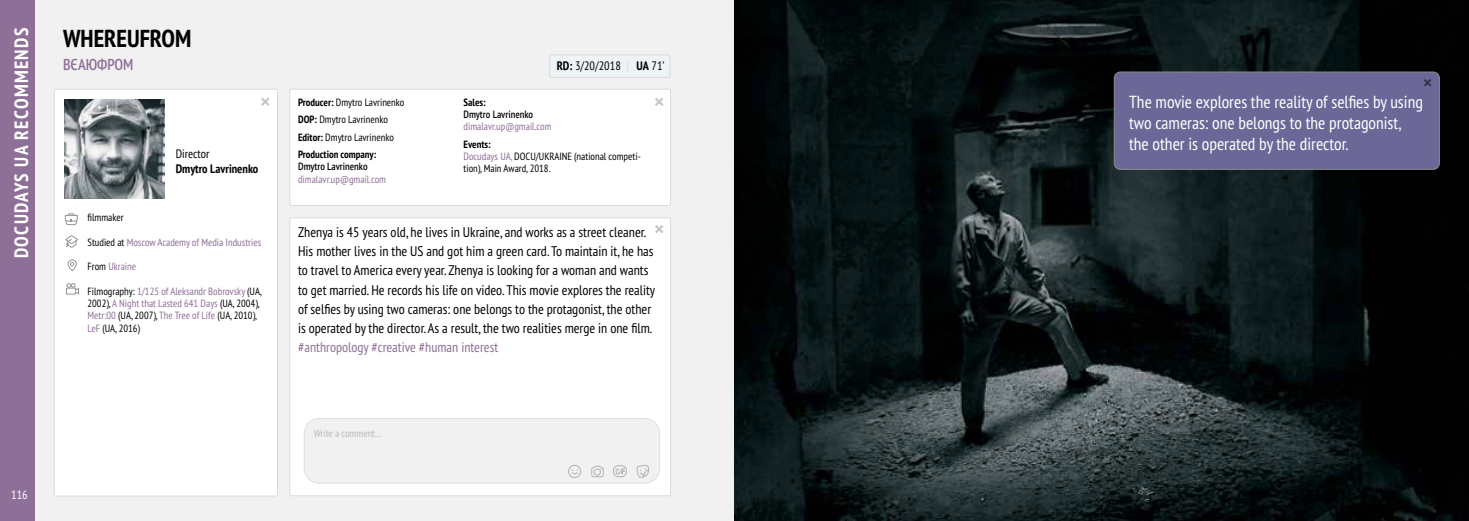
<style>
.page{position:relative;width:1469px;height:521px;background:#fff}
.page>*{position:absolute;margin:0;border:0;box-sizing:border-box;transform-origin:0 0}
.t1{font:700 condensed 24.5px "PT Sans Pro";color:#000}
.t2{font:700 condensed 19.25px "PT Sans Pro";letter-spacing:.07em;color:#fff}
.t3{font:condensed 17.5px/21px "PT Sans Pro";color:#fff}
.t4{font:600 condensed 15.75px "PT Sans Pro";color:#8e6f98}
.t5{font:condensed 14px/19.2px "PT Sans Pro";color:#000}
.t6{font:condensed 14px "PT Sans Pro";color:#8e6f98}
.t7{font:condensed 12.25px "PT Sans Pro";color:#000}
.t8{font:700 condensed 12.25px "PT Sans Pro";color:#000}
.t9{font:condensed 12.25px "PT Sans Pro";color:#fff}
.t10{font:condensed 10.5px/12.2px "PT Sans Pro";color:#8e6f98}
.t11{font:condensed 10.5px/17.5px "PT Sans Pro";color:#000}
.t12{font:600 condensed 10.5px "PT Sans Pro";color:#000}
.t13{font:condensed 10.5px "PT Sans Pro";color:#b8babc}
.t14{font:700 condensed 10.5px "PT Sans Pro";color:#000}
.s1{color:#000}
.s2{font-weight:700}
.s3{color:#8e6f98}
</style>
<div class="page">
<div style="left:28px;top:0;width:706px;height:521px;background:#f1f1f2"></div>
<div style="left:54px;top:89px;width:223px;height:407px;background:#fff;border-radius:2px"></div>
<div style="left:54px;top:89px;width:224px;height:407px;border:1px solid #dadbdc;border-radius:2px"></div>
<div style="left:290px;top:89px;width:380px;height:116px;background:#fff;border-radius:2px"></div>
<div style="left:289px;top:89px;width:382px;height:117px;border:1px solid #dadbdc;border-radius:2px"></div>
<div style="left:290px;top:218px;width:380px;height:278px;background:#fff;border-radius:2px"></div>
<div style="left:289px;top:217px;width:382px;height:279px;border:1px solid #dadbdc;border-radius:2px"></div>
<div style="left:0;top:0;width:35px;height:521px;background:#8e6f98"></div>
<svg style="left:261px;top:97px;width:8px;height:9px"></svg>
<svg style="left:655px;top:97px;width:8px;height:9px"></svg>
<svg style="left:655px;top:225px;width:8px;height:8px"></svg>
<div style="left:550px;top:55px;width:120px;height:22px;background:#eef3f6;border-radius:2px"></div>
<div style="left:549px;top:54px;width:121px;height:24px;border:1px solid #dadbdc;border-radius:2px"></div>
<div style="left:66px;top:217px;width:11px;height:8px;border:1px solid #939598;border-radius:2px"></div>
<svg style="left:64px;top:213px;width:14px;height:9px"></svg>
<svg style="left:66px;top:283px;width:13px;height:12px"></svg>
<svg style="left:67px;top:260px;width:10px;height:11px"></svg>
<svg style="left:65px;top:236px;width:13px;height:11px"></svg>
<img style="left:65px;top:99px;width:99px;height:99px">
<img style="left:734px;top:0;width:734px;height:521px">
<div style="left:1114px;top:72px;width:325px;height:97px;background:#6b6897;border-radius:6px"></div>
<div style="left:1113px;top:72px;width:326px;height:98px;border:1px solid #8a8c8e;border-radius:6px"></div>
<svg style="left:1424px;top:79px;width:7px;height:8px"></svg>
<div style="left:304px;top:418px;width:355px;height:65px;background:#f1f1f2;border-radius:15px"></div>
<div style="left:304px;top:418px;width:356px;height:66px;border:1px solid #dedfe0;border-radius:15px"></div>
<div style="left:568px;top:465px;width:13px;height:13px;border:1px solid #afb1b4;border-radius:50%"></div>
<svg style="left:571px;top:469px;width:8px;height:6px"></svg>
<svg style="left:591px;top:465px;width:58px;height:13px"></svg>
<h2 class="t2" style="left:9px;top:258px;width:232px;rotate:-90deg">DOCUDAYS UA RECOMMENDS</h2>
<h1 class="t1" style="left:63px;top:22px;width:130px">WHEREUFROM</h1>
<p class="t4" style="left:63px;top:54px;width:72px">ВЄАЮФРОМ</p>
<p class="t7" style="left:176px;top:146px;width:35px">Director</p>
<p class="t8" style="left:176px;top:161px;width:84px">Dmytro Lavrinenko</p>
<p class="t11" style="left:88px;top:208px;width:38px">filmmaker</p>
<p class="t10" style="left:88px;top:236px;width:175px"><span class="s1">Studied at</span> Moscow Academy of Media Industries</p>
<p class="t10" style="left:88px;top:260px;width:50px"><span class="s1">From</span> Ukraine</p>
<p class="t10" style="left:88px;top:285px;width:176px"><span class="s1">Filmography:</span> 1/125 of Aleksandr Bobrovsky <span class="s1">(UA, 2002),</span> A Night that Lasted 641 Days <span class="s1">(UA, 2004), </span>Metr:00 <span class="s1">(UA, 2007),</span> The Tree of Life <span class="s1">(UA, 2010), </span>LeF <span class="s1">(UA, 2016)</span></p>
<p class="t9" style="left:11px;top:486px;width:18px">116</p>
<p class="t11" style="left:298px;top:93px;width:108px"><span class="s2">Producer:</span> Dmytro Lavrinenko<br><span class="s2">DOP:</span> Dmytro Lavrinenko<br><span class="s2">Editor:</span> Dmytro Lavrinenko<br><span class="s2">Production company:</span></p>
<p class="t12" style="left:298px;top:160px;width:71px">Dmytro Lavrinenko</p>
<p class="t10" style="left:298px;top:173px;width:89px">dimalavr.up@gmail.com</p>
<p class="t7" style="left:556px;top:58px;width:66px"><span class="s2">RD:</span> 3/20/2018</p>
<p class="t7" style="left:636px;top:58px;width:30px"><span class="s2">UA</span> 71’</p>
<p class="t14" style="left:463px;top:95px;width:24px">Sales:</p>
<p class="t12" style="left:463px;top:107px;width:71px">Dmytro Lavrinenko</p>
<p class="t10" style="left:463px;top:120px;width:89px">dimalavr.up@gmail.com</p>
<p class="t11" style="left:463px;top:138px;width:179px;line-height:12.2px"><span class="s2">Events:<br></span><span class="s3">Docudays UA,</span> DOCU/UKRAINE (national competi&shy;tion), Main Award, 2018.</p>
<p class="t5" style="left:298px;top:222px;width:358px">Zhenya is 45 years old, he lives in Ukraine, and works as a street cleaner.<br>His mother lives in the US and got him a green card. To maintain it, he has to travel to America every year. Zhenya is looking for a woman and wants to get married. He records his life on video. This movie explores the reality of selfies by using two cameras: one belongs to the protagonist, the other is operated by the director. As a result, the two realities merge in one film.</p>
<p class="t6" style="left:298px;top:338px;width:202px">#anthropology #creative #human interest</p>
<p class="t13" style="left:314px;top:426px;width:68px">Write a comment...</p>
<p class="t3" style="left:1129px;top:91px;width:295px">The movie explores the reality of selfies by using two cameras: one belongs to the protagonist, the other is operated by the director.</p>
</div>
